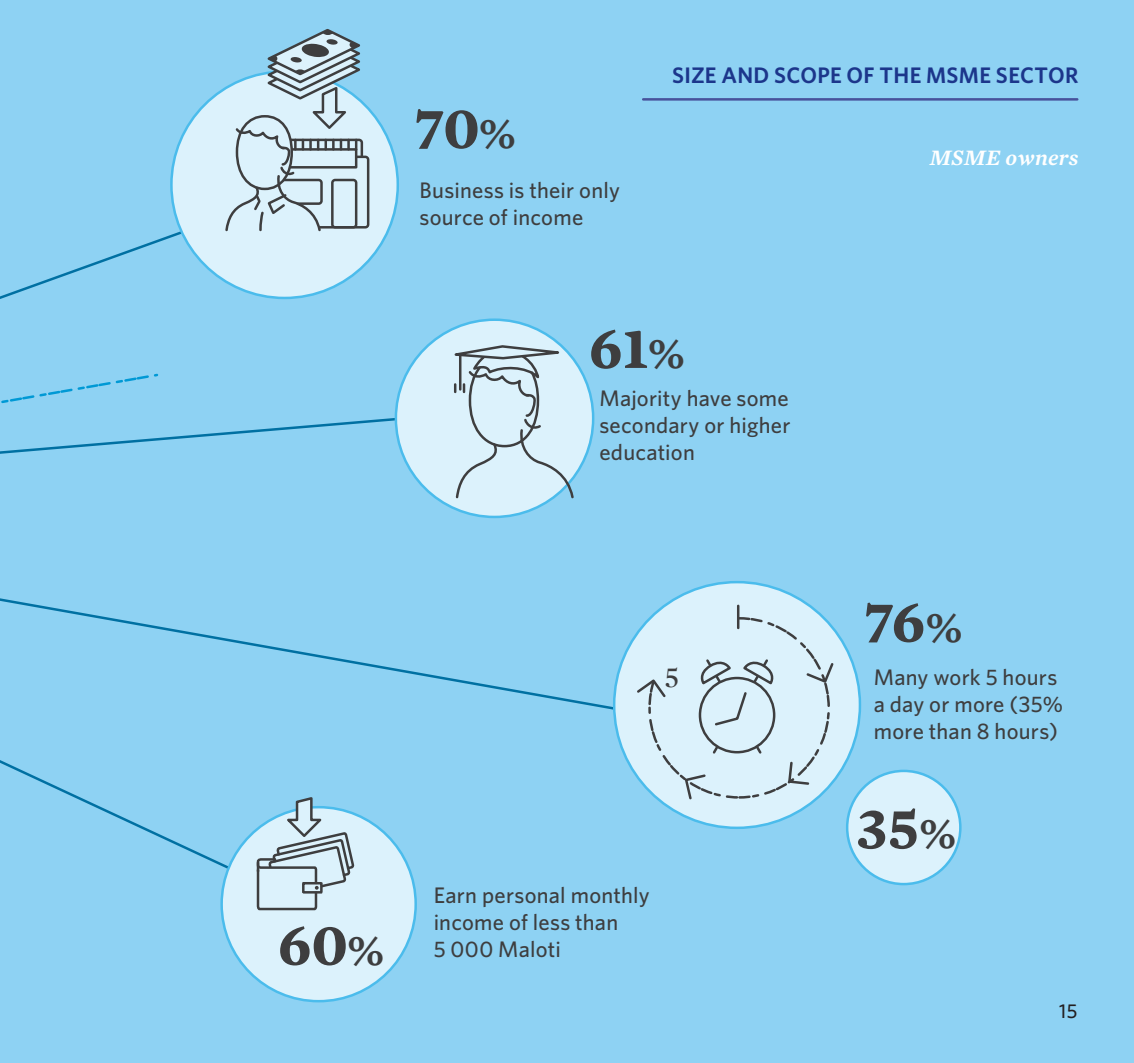
<style>
.page{position:relative;width:1134px;height:1063px;background:#8ed2f3}
.page>*{position:absolute;margin:0;border:0;box-sizing:border-box;transform-origin:0 0}
.t1{font:700 60px "Mercury Text G1";color:#3e3e3f}
.t2{font:30px "Mercury Display Roman";color:#3e3e3f}
.t3{font:500 22.5px/27px "Whitney";letter-spacing:.01em;color:#3e3e3f}
.t4{font:600 22.5px "Whitney HTF";letter-spacing:.015em;color:#1c368b}
.t5{font:italic 600 22.5px "Mercury Text G1";letter-spacing:.01em;color:#fff}
.t6{font:500 20px "Whitney HTF";color:#231f20}
.s1{font-size:45px}
</style>
<div class="page">
<svg style="left:0;top:760px;width:255px;height:127px"></svg>
<svg style="left:0;top:500px;width:726px;height:233px"></svg>
<svg style="left:330px;top:406px;width:113px;height:97px"></svg>
<svg style="left:0;top:195px;width:330px;height:308px"></svg>
<svg style="left:0;top:372px;width:160px;height:131px"></svg>
<div style="left:222px;top:807px;width:194px;height:194px;background:#dcf2fc;border-radius:50%"></div>
<div style="left:171px;top:72px;width:227px;height:226px;background:#dcf2fc;border-radius:50%"></div>
<svg style="left:224px;top:29px;width:147px;height:203px"></svg>
<div style="left:396px;top:320px;width:197px;height:197px;background:#dcf2fc;border-radius:50%"></div>
<svg style="left:454px;top:344px;width:127px;height:156px"></svg>
<div style="left:847px;top:771px;width:113px;height:113px;background:#dcf2fc;border-radius:50%"></div>
<div style="left:846px;top:770px;width:115px;height:115px;border:2px solid #4bbcec;border-radius:50%"></div>
<div style="left:614px;top:582px;width:246px;height:246px;background:#dcf2fc;border-radius:50%"></div>
<hr style="left:737px;top:606px;width:2px;height:22px;background:#3e3e3f">
<svg style="left:635px;top:616px;width:200px;height:185px"></svg>
<svg style="left:255px;top:797px;width:99px;height:114px"></svg>
<hr style="left:643px;top:98px;width:434px;height:3px;background:#47529b">
<h1 class="t1" style="left:414px;top:91px;width:103px">70<span class="s1">%</span></h1>
<p class="t3" style="left:419px;top:176px;width:202px">Business is their only source of income</p>
<p class="t4" style="left:672px;top:61px;width:408px">SIZE AND SCOPE OF THE MSME SECTOR</p>
<p class="t5" style="left:930px;top:144px;width:150px">MSME owners</p>
<h1 class="t1" style="left:589px;top:311px;width:97px">61<span class="s1">%</span></h1>
<p class="t3" style="left:599px;top:384px;width:193px;text-align:justify">Majority have some secondary or higher education</p>
<h2 class="t2" style="left:664px;top:660px;width:16px">5</h2>
<h1 class="t1" style="left:278px;top:907px;width:108px">60<span class="s1">%</span></h1>
<p class="t3" style="left:434px;top:881px;width:217px">Earn personal monthly income of less than<br>5 000 Maloti</p>
<h1 class="t1" style="left:864px;top:584px;width:100px">76<span class="s1">%</span></h1>
<p class="t3" style="left:874px;top:664px;width:191px">Many work 5 hours a day or more (35% more than 8 hours)</p>
<h1 class="t1" style="left:857px;top:791px;width:101px">35<span class="s1">%</span></h1>
<p class="t6" style="left:1059px;top:998px;width:20px">15</p>
</div>
